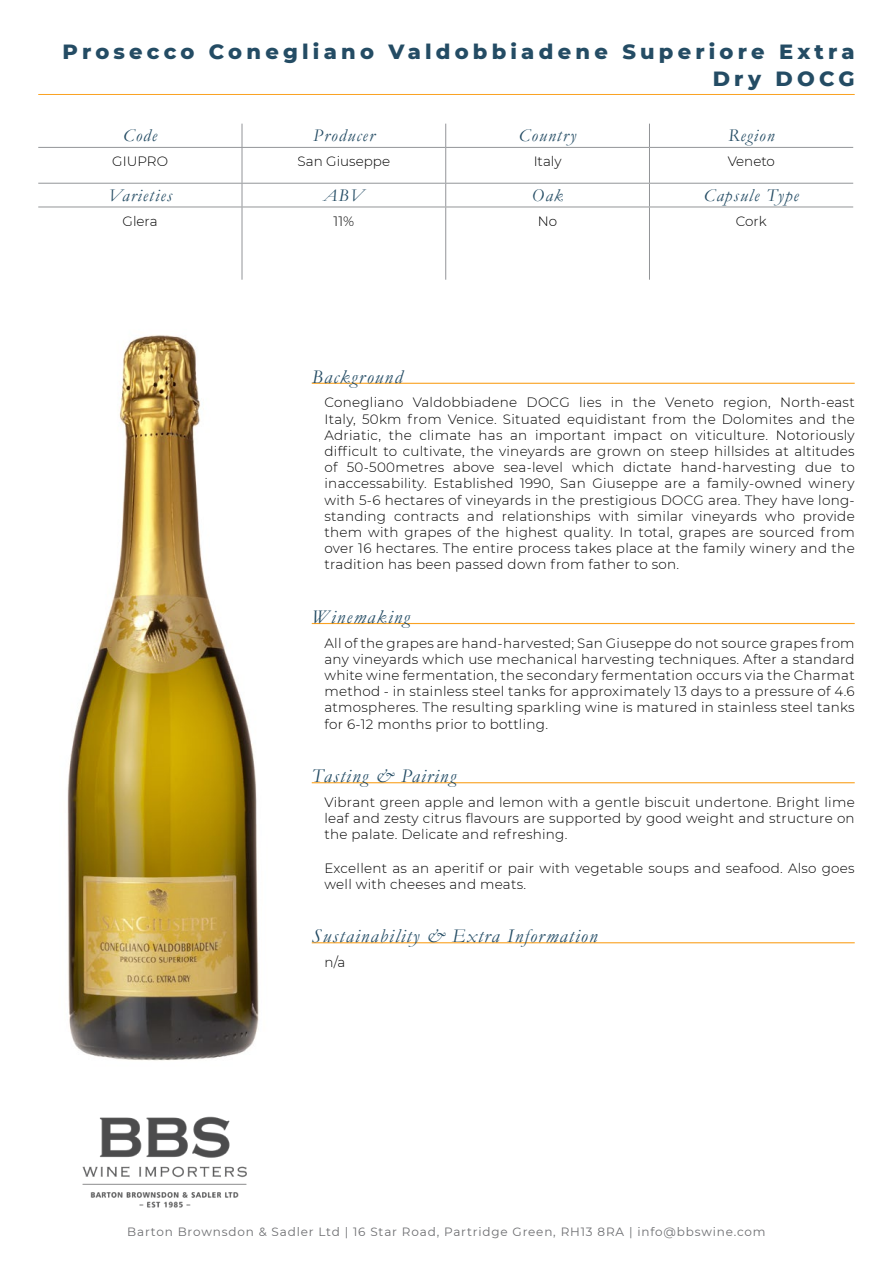
<style>
.page{position:relative;width:893px;height:1263px;background:#fff}
.page>*{position:absolute;margin:0;border:0;box-sizing:border-box;transform-origin:0 0}
.t1{font:800 21px/27px "Montserrat";letter-spacing:.2em;color:#244c64;text-align:right}
.t2{font:italic 19.5px "Garamond";letter-spacing:.07em;color:#244c64}
.t3{font:italic 18px "Garamond";letter-spacing:.07em;color:#244c64}
.t4{font:300 13.5px/16.2px "Montserrat";letter-spacing:.02em;color:#000;text-align:justify}
.t5{font:300 13.5px "Montserrat";color:#000}
.t6{font:12px "Montserrat";letter-spacing:.07em;color:#6d6e71}
</style>
<div class="page">
<img style="left:82px;top:1116px;width:165px;height:92px">
<hr style="left:312px;top:383px;width:543px;height:1px;background:#faa222">
<hr style="left:312px;top:623px;width:543px;height:1px;background:#faa222">
<hr style="left:312px;top:782px;width:543px;height:1px;background:#faa222">
<hr style="left:312px;top:942px;width:543px;height:1px;background:#faa222">
<img style="left:67px;top:335px;width:192px;height:726px">
<svg style="left:242px;top:124px;width:1px;height:23px"></svg>
<svg style="left:445px;top:124px;width:1px;height:23px"></svg>
<svg style="left:649px;top:124px;width:1px;height:23px"></svg>
<hr style="left:38px;top:147px;width:204px;height:1px;background:#939598">
<hr style="left:242px;top:147px;width:204px;height:1px;background:#939598">
<hr style="left:242px;top:148px;width:1px;height:35px;background:#939598">
<hr style="left:446px;top:147px;width:203px;height:1px;background:#939598">
<hr style="left:445px;top:148px;width:1px;height:35px;background:#939598">
<hr style="left:649px;top:147px;width:204px;height:1px;background:#939598">
<hr style="left:649px;top:148px;width:1px;height:35px;background:#939598">
<hr style="left:38px;top:183px;width:204px;height:1px;background:#939598">
<hr style="left:242px;top:183px;width:204px;height:1px;background:#939598">
<svg style="left:242px;top:184px;width:1px;height:23px"></svg>
<hr style="left:446px;top:183px;width:203px;height:1px;background:#939598">
<svg style="left:445px;top:184px;width:1px;height:23px"></svg>
<hr style="left:649px;top:183px;width:204px;height:1px;background:#939598">
<svg style="left:649px;top:184px;width:1px;height:23px"></svg>
<hr style="left:38px;top:207px;width:204px;height:1px;background:#939598">
<hr style="left:242px;top:207px;width:204px;height:1px;background:#939598">
<hr style="left:242px;top:207px;width:1px;height:73px;background:#939598">
<hr style="left:446px;top:207px;width:203px;height:1px;background:#939598">
<hr style="left:445px;top:207px;width:1px;height:73px;background:#939598">
<hr style="left:649px;top:207px;width:204px;height:1px;background:#939598">
<hr style="left:649px;top:207px;width:1px;height:73px;background:#939598">
<hr style="left:38px;top:94px;width:817px;height:1px;background:#faa222">
<h1 class="t1" style="left:62px;top:36px;width:794px">Prosecco Conegliano Valdobbiadene Superiore Extra<br>Dry DOCG</h1>
<h3 class="t3" style="left:123px;top:124px;width:35px">Code</h3>
<h3 class="t3" style="left:313px;top:124px;width:63px">Producer</h3>
<h3 class="t3" style="left:519px;top:124px;width:59px">Country</h3>
<h3 class="t3" style="left:728px;top:124px;width:48px">Region</h3>
<p class="t4" style="left:112px;top:153px;width:57px">GIUPRO</p>
<p class="t5" style="left:298px;top:152px;width:94px">San Giuseppe</p>
<p class="t4" style="left:534px;top:153px;width:29px">Italy</p>
<p class="t4" style="left:728px;top:153px;width:49px">Veneto</p>
<h3 class="t3" style="left:108px;top:183px;width:66px">Varieties</h3>
<h3 class="t3" style="left:323px;top:183px;width:42px">ABV</h3>
<h3 class="t3" style="left:532px;top:183px;width:33px">Oak</h3>
<h3 class="t3" style="left:704px;top:183px;width:96px">Capsule Type</h3>
<p class="t4" style="left:123px;top:213px;width:37px">Glera</p>
<p class="t4" style="left:334px;top:213px;width:22px">11%</p>
<p class="t4" style="left:538px;top:213px;width:21px">No</p>
<p class="t4" style="left:736px;top:213px;width:32px">Cork</p>
<h2 class="t2" style="left:312px;top:363px;width:92px">Background</h2>
<p class="t4" style="left:324px;top:394px;width:532px">Conegliano Valdobbiadene DOCG lies in the Veneto region, North-east Italy, 50km from Venice. Situated equidistant from the Dolomites and the Adriatic, the climate has an important impact on viticulture. Notoriously difficult to cultivate, the vineyards are grown on steep hillsides at altitudes of 50-500metres above sea-level which dictate hand-harvesting due to inaccessability. Established 1990, San Giuseppe are a family-owned winery with 5-6 hectares of vineyards in the prestigious DOCG area. They have long&shy;standing contracts and relationships with similar vineyards who provide them with grapes of the highest quality. In total, grapes are sourced from over 16 hectares. The entire process takes place at the family winery and the tradition has been passed down from father to son.</p>
<h2 class="t2" style="left:312px;top:604px;width:100px">Winemaking</h2>
<p class="t4" style="left:324px;top:634px;width:532px">All of the grapes are hand-harvested; San Giuseppe do not source grapes from any vineyards which use mechanical harvesting techniques. After a standard white wine fermentation, the secondary fermentation occurs via the Charmat method - in stainless steel tanks for approximately 13 days to a pressure of 4.6 atmospheres. The resulting sparkling wine is matured in stainless steel tanks for 6-12 months prior to bottling.</p>
<h2 class="t2" style="left:312px;top:763px;width:146px">Tasting &amp; Pairing</h2>
<p class="t4" style="left:324px;top:793px;width:532px">Vibrant green apple and lemon with a gentle biscuit undertone. Bright lime leaf and zesty citrus flavours are supported by good weight and structure on the palate. Delicate and refreshing.</p>
<p class="t4" style="left:324px;top:859px;width:532px">Excellent as an aperitif or pair with vegetable soups and seafood. Also goes well with cheeses and meats.</p>
<h2 class="t2" style="left:312px;top:923px;width:287px">Sustainability &amp; Extra Information</h2>
<p class="t4" style="left:324px;top:953px;width:22px">n/a</p>
<p class="t6" style="left:127px;top:1224px;width:640px">Barton Brownsdon &amp; Sadler Ltd | 16 Star Road, Partridge Green, RH13 8RA | info@bbswine.com</p>
</div>
